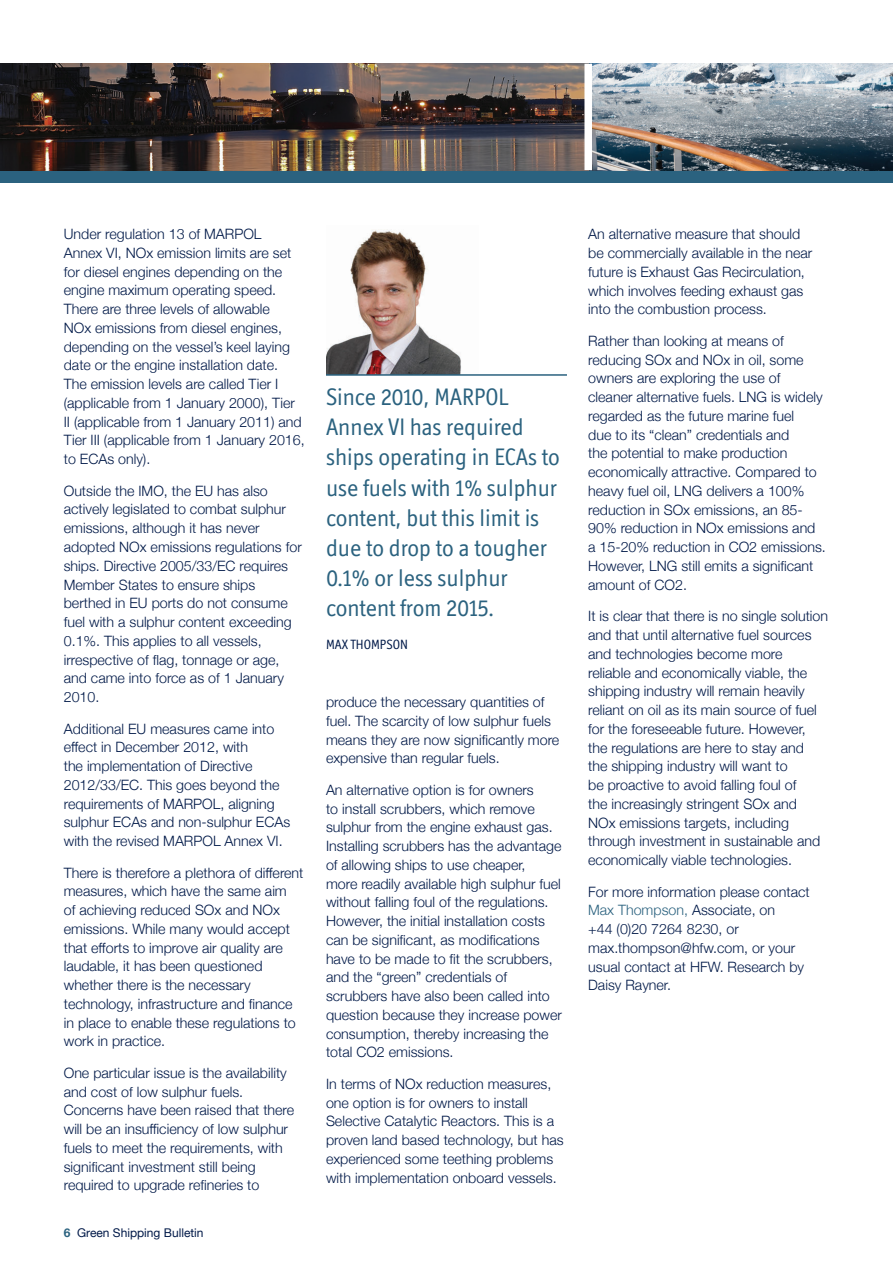
<style>
.page{position:relative;width:893px;height:1263px;background:#fff}
.page>*{position:absolute;margin:0;border:0;box-sizing:border-box;transform-origin:0 0}
.t1{font:24px/30px "Officina Display ITC";color:#2b627f}
.t2{font:300 14.25px/18.8px "Helvetica Neue";color:#001948}
.t3{font:13.5px "Officina Display ITC";color:#001948}
.t4{font:12px "Helvetica Neue";color:#001948}
.s1{font-weight:700;color:#2b627f}
.s2{color:#2b627f}
</style>
<div class="page">
<div style="left:0;top:170px;width:893px;height:13px;background:#2b627f"></div>
<img style="left:592px;top:64px;width:301px;height:106px">
<img style="left:0;top:64px;width:584px;height:106px">
<img style="left:326px;top:229px;width:135px;height:145px">
<hr style="left:326px;top:374px;width:241px;height:2px;background:#2b627f">
<p class="t2" style="left:64px;top:224px;width:242px">Under regulation 13 of MARPOL<br>Annex VI, NOx emission limits are set for diesel engines depending on the engine maximum operating speed.<br>There are three levels of allowable<br>NOx emissions from diesel engines, depending on the vessel’s keel laying date or the engine installation date.<br>The emission levels are called Tier I (applicable from 1 January 2000), Tier II (applicable from 1 January 2011) and Tier III (applicable from 1 January 2016, to ECAs only).</p>
<p class="t2" style="left:64px;top:480px;width:240px">Outside the IMO, the EU has also actively legislated to combat sulphur emissions, although it has never adopted NOx emissions regulations for ships. Directive 2005/33/EC requires<br>Member States to ensure ships berthed in EU ports do not consume fuel with a sulphur content exceeding<br>0.1%. This applies to all vessels, irrespective of flag, tonnage or age, and came into force as of 1 January<br>2010.</p>
<p class="t2" style="left:64px;top:718px;width:228px">Additional EU measures came into effect in December 2012, with<br>the implementation of Directive<br>2012/33/EC. This goes beyond the requirements of MARPOL, aligning sulphur ECAs and non-sulphur ECAs with the revised MARPOL Annex VI.</p>
<p class="t2" style="left:64px;top:862px;width:241px">There is therefore a plethora of different measures, which have the same aim<br>of achieving reduced SOx and NOx emissions. While many would accept that efforts to improve air quality are laudable, it has been questioned whether there is the necessary technology, infrastructure and finance in place to enable these regulations to work in practice.</p>
<p class="t2" style="left:64px;top:1063px;width:232px">One particular issue is the availability and cost of low sulphur fuels.<br>Concerns have been raised that there will be an insufficiency of low sulphur fuels to meet the requirements, with significant investment still being required to upgrade refineries to</p>
<p class="t4" style="left:64px;top:1224px;width:141px"><span class="s1">6</span> Green Shipping Bulletin</p>
<h1 class="t1" style="left:326px;top:382px;width:235px">Since 2010, MARPOL<br>Annex VI has required ships operating in ECAs to use fuels with 1% sulphur content, but this limit is due to drop to a tougher<br>0.1% or less sulphur content from 2015.</h1>
<p class="t3" style="left:326px;top:636px;width:83px">MAX THOMPSON</p>
<p class="t2" style="left:326px;top:692px;width:235px">produce the necessary quantities of fuel. The scarcity of low sulphur fuels means they are now significantly more expensive than regular fuels.</p>
<p class="t2" style="left:326px;top:780px;width:237px">An alternative option is for owners<br>to install scrubbers, which remove sulphur from the engine exhaust gas.<br>Installing scrubbers has the advantage of allowing ships to use cheaper,<br>more readily available high sulphur fuel without falling foul of the regulations.<br>However, the initial installation costs can be significant, as modifications have to be made to fit the scrubbers, and the “green” credentials of scrubbers have also been called into question because they increase power consumption, thereby increasing the total CO2 emissions.</p>
<p class="t2" style="left:326px;top:1074px;width:239px">In terms of NOx reduction measures, one option is for owners to install Selective Catalytic Reactors. This is a proven land based technology, but has experienced some teething problems with implementation onboard vessels.</p>
<p class="t2" style="left:588px;top:224px;width:226px">An alternative measure that should be commercially available in the near future is Exhaust Gas Recirculation, which involves feeding exhaust gas into the combustion process.</p>
<p class="t2" style="left:588px;top:331px;width:239px">Rather than looking at means of reducing SOx and NOx in oil, some owners are exploring the use of cleaner alternative fuels. LNG is widely regarded as the future marine fuel<br>due to its “clean” credentials and<br>the potential to make production economically attractive. Compared to heavy fuel oil, LNG delivers a 100% reduction in SOx emissions, an 85- 90% reduction in NOx emissions and a 15-20% reduction in CO2 emissions.<br>However, LNG still emits a significant amount of CO2.</p>
<p class="t2" style="left:588px;top:606px;width:241px">It is clear that there is no single solution and that until alternative fuel sources and technologies become more reliable and economically viable, the shipping industry will remain heavily reliant on oil as its main source of fuel for the foreseeable future. However, the regulations are here to stay and<br>the shipping industry will want to<br>be proactive to avoid falling foul of<br>the increasingly stringent SOx and<br>NOx emissions targets, including through investment in sustainable and economically viable technologies.</p>
<p class="t2" style="left:588px;top:881px;width:223px">For more information please contact<br><span class="s2">Max Thompson,</span> Associate, on<br>+44 (0)20 7264 8230, or max.thompson@hfw.com, or your usual contact at HFW. Research by<br>Daisy Rayner.</p>
</div>
